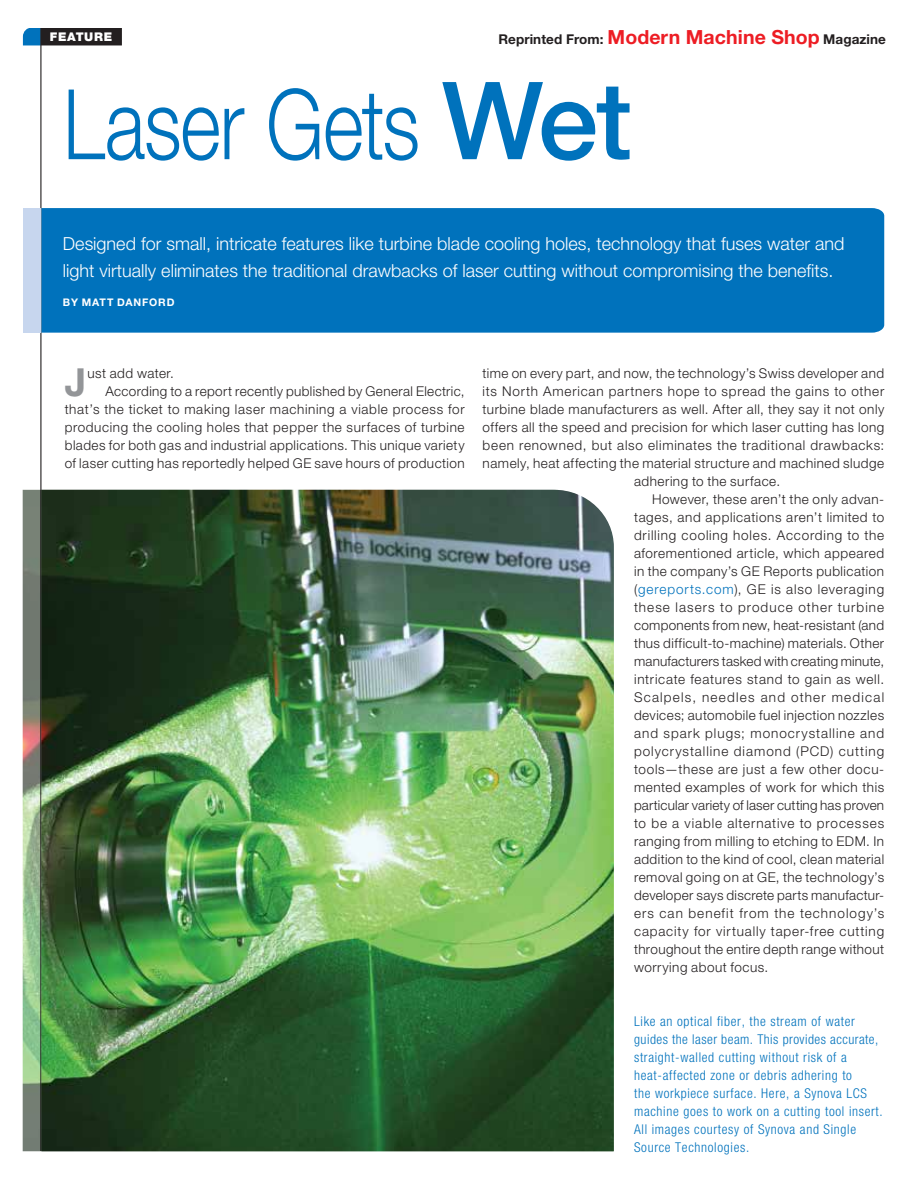
<style>
.page{position:relative;width:918px;height:1188px;background:#fff}
.page>*{position:absolute;margin:0;border:0;box-sizing:border-box;transform-origin:0 0}
.t1{font:300 97.5px "Helvetica Neue LT Std";letter-spacing:-.015em;color:#0072bc;scale:.8 1}
.t2{font:700 38.7px "Helvetica Neue LT Std";color:#939598}
.t3{font:300 18px/27px "Helvetica Neue LT Std";color:#fff}
.t4{font:300 13.5px "Helvetica Neue LT Std";letter-spacing:.04em;color:#231f20}
.t5{font:300 condensed 13.5px/18px "Helvetica Neue LT Std";letter-spacing:.05em;color:#0072bc}
.t6{font:300 13.5px "Helvetica Neue LT Std";letter-spacing:.065em;color:#231f20}
.t7{font:300 13.5px "Helvetica Neue LT Std";letter-spacing:.06em;color:#231f20}
.t8{font:300 13.5px "Helvetica Neue LT Std";letter-spacing:.01em;color:#231f20}
.t9{font:300 13.5px "Helvetica Neue LT Std";letter-spacing:.075em;color:#231f20}
.t10{font:700 13.5px "Helvetica Neue LT Std";letter-spacing:.005em;color:#231f20}
.t11{font:300 13.5px "Helvetica Neue LT Std";letter-spacing:.02em;color:#231f20}
.t12{font:300 13.5px "Helvetica Neue LT Std";letter-spacing:.07em;color:#231f20}
.t13{font:300 13.5px "Helvetica Neue LT Std";letter-spacing:.08em;color:#231f20}
.t14{font:300 13.5px "Helvetica Neue LT Std";letter-spacing:.09em;color:#231f20}
.t15{font:900 12px "Helvetica Neue LT Std";letter-spacing:.055em;color:#fff}
.t16{font:700 10.5px "Helvetica Neue LT Std";letter-spacing:.085em;color:#fff}
.s1{font-size:19.5px;color:#ed1d24}
.s2{font-weight:500;font-size:108px}
.s3{color:#0072bc}
</style>
<div class="page">
<svg style="left:23px;top:28px;width:17px;height:17px"></svg>
<div style="left:41px;top:27px;width:81px;height:18px;background:#231f20"></div>
<hr style="left:40px;top:0;width:1px;height:1188px;background:#231f20">
<div style="left:0;top:1151px;width:918px;height:37px;background:#fff"></div>
<img style="left:23px;top:490px;width:18px;height:661px">
<div style="left:41px;top:208px;width:843px;height:125px;background:#0072bc"></div>
<div style="left:23px;top:208px;width:17px;height:125px;background:#c7d6ee"></div>
<img style="left:41px;top:490px;width:573px;height:661px">
<p class="t15" style="left:50px;top:30px;width:64px">FEATURE</p>
<p class="t10" style="left:498px;top:31px;width:389px">Reprinted From: <span class="s1">Modern Machine Shop</span> Magazine</p>
<h1 class="t1" style="left:63px;top:65px;width:713px">Laser Gets <span class="s2">Wet</span></h1>
<h3 class="t3" style="left:63px;top:230px;width:783px">Designed for small, intricate features like turbine blade cooling holes, technology that fuses water and light virtually eliminates the traditional drawbacks of laser cutting without compromising the benefits.</h3>
<p class="t16" style="left:63px;top:296px;width:113px">BY MATT DANFORD</p>
<h2 class="t2" style="left:65px;top:358px;width:23px">J</h2>
<p class="t4" style="left:87px;top:365px;width:88px">ust add water.</p>
<p class="t4" style="left:105px;top:383px;width:361px">According to a report recently published by General Electric,</p>
<p class="t4" style="left:65px;top:401px;width:401px">that’s the ticket to making laser machining a viable process for</p>
<p class="t4" style="left:65px;top:419px;width:401px">producing the cooling holes that pepper the surfaces of turbine</p>
<p class="t4" style="left:65px;top:437px;width:401px">blades for both gas and industrial applications. This unique variety</p>
<p class="t4" style="left:65px;top:455px;width:401px">of laser cutting has reportedly helped GE save hours of production</p>
<p class="t4" style="left:483px;top:365px;width:403px">time on every part, and now, the technology’s Swiss developer and</p>
<p class="t7" style="left:483px;top:383px;width:403px">its North American partners hope to spread the gains to other</p>
<p class="t4" style="left:483px;top:401px;width:403px">turbine blade manufacturers as well. After all, they say it not only</p>
<p class="t4" style="left:483px;top:419px;width:403px">offers all the speed and precision for which laser cutting has long</p>
<p class="t4" style="left:483px;top:437px;width:403px">been renowned, but also eliminates the traditional drawbacks:</p>
<p class="t4" style="left:483px;top:455px;width:403px">namely, heat affecting the material structure and machined sludge</p>
<p class="t4" style="left:634px;top:473px;width:148px">adhering to the surface.</p>
<p class="t4" style="left:652px;top:491px;width:234px">However, these aren’t the only advan-</p>
<p class="t4" style="left:634px;top:509px;width:252px">tages, and applications aren’t limited to</p>
<p class="t7" style="left:634px;top:527px;width:252px">drilling cooling holes. According to the</p>
<p class="t4" style="left:634px;top:545px;width:252px">aforementioned article, which appeared</p>
<p class="t4" style="left:634px;top:563px;width:252px">in the company’s GE Reports publication</p>
<p class="t6" style="left:634px;top:581px;width:252px">(<span class="s3">gereports.com</span>), GE is also leveraging</p>
<p class="t13" style="left:634px;top:599px;width:252px">these lasers to produce other turbine</p>
<p class="t11" style="left:634px;top:617px;width:252px">components from new, heat-resistant (and</p>
<p class="t4" style="left:634px;top:635px;width:252px">thus difficult-to-machine) materials. Other</p>
<p class="t8" style="left:634px;top:653px;width:252px">manufacturers tasked with creating minute,</p>
<p class="t4" style="left:634px;top:671px;width:252px">intricate features stand to gain as well.</p>
<p class="t14" style="left:634px;top:689px;width:252px">Scalpels, needles and other medical</p>
<p class="t4" style="left:634px;top:707px;width:252px">devices; automobile fuel injection nozzles</p>
<p class="t9" style="left:634px;top:725px;width:252px">and spark plugs; monocrystalline and</p>
<p class="t12" style="left:634px;top:743px;width:252px">polycrystalline diamond (PCD) cutting</p>
<p class="t4" style="left:634px;top:761px;width:252px">tools—these are just a few other docu-</p>
<p class="t4" style="left:634px;top:779px;width:252px">mented examples of work for which this</p>
<p class="t8" style="left:634px;top:797px;width:252px">particular variety of laser cutting has proven</p>
<p class="t6" style="left:634px;top:815px;width:252px">to be a viable alternative to processes</p>
<p class="t4" style="left:634px;top:833px;width:252px">ranging from milling to etching to EDM. In</p>
<p class="t4" style="left:634px;top:851px;width:252px">addition to the kind of cool, clean material</p>
<p class="t4" style="left:634px;top:869px;width:252px">removal going on at GE, the technology’s</p>
<p class="t4" style="left:634px;top:887px;width:252px">developer says discrete parts manufactur-</p>
<p class="t9" style="left:634px;top:905px;width:252px">ers can benefit from the technology’s</p>
<p class="t6" style="left:634px;top:923px;width:252px">capacity for virtually taper-free cutting</p>
<p class="t4" style="left:634px;top:941px;width:252px">throughout the entire depth range without</p>
<p class="t4" style="left:634px;top:959px;width:136px">worrying about focus.</p>
<p class="t5" style="left:634px;top:1012px;width:250px">Like an optical fiber, the stream of water guides the laser beam. This provides accurate, straight-walled cutting without risk of a heat-affected zone or debris adhering to<br>the workpiece surface. Here, a Synova LCS machine goes to work on a cutting tool insert.<br>All images courtesy of Synova and Single Source Technologies.</p>
</div>
